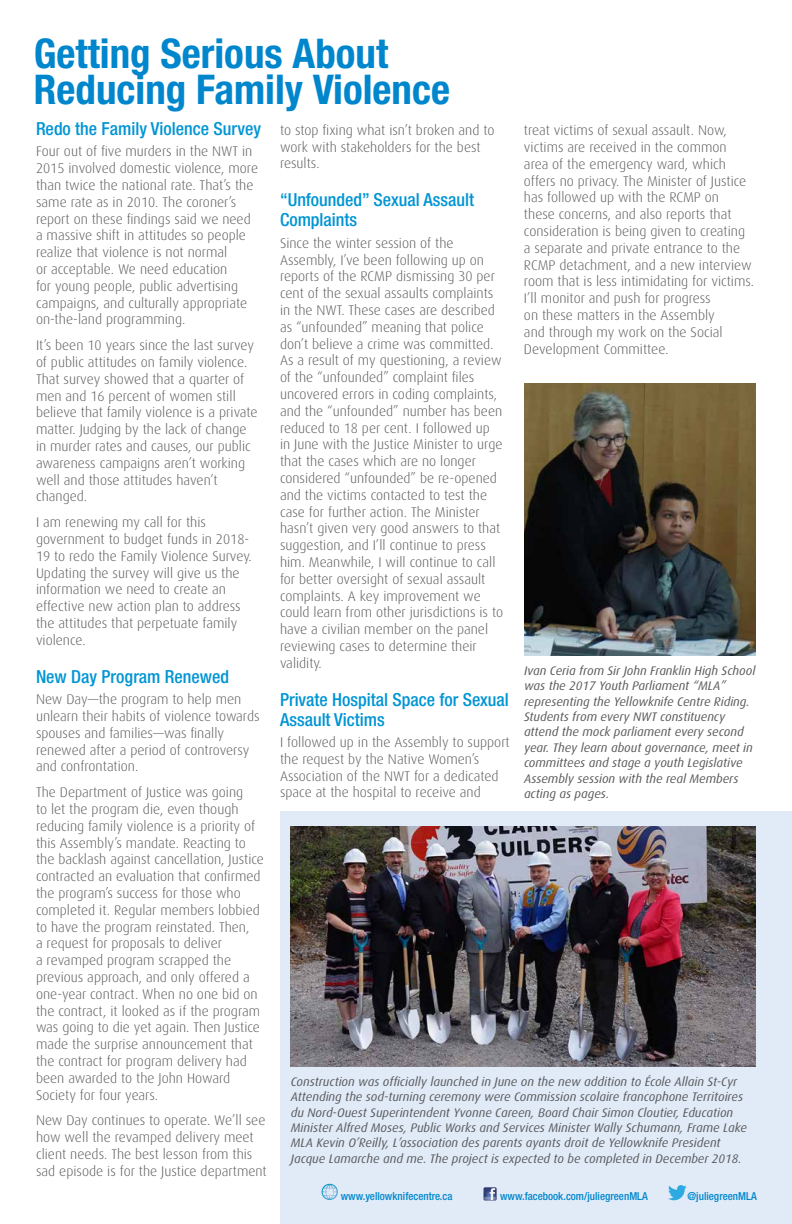
<style>
.page{position:relative;width:792px;height:1224px;background:#fff}
.page>*{position:absolute;margin:0;border:0;box-sizing:border-box;transform-origin:0 0}
.t1{font:700 condensed 41px/36px "Helvetica Neue";color:#0086cc}
.t2{font:500 condensed 18px/20px "Helvetica Neue";color:#0095d4}
.t3{font:300 14px/16.8px "Dax";color:#58595b}
.t4{font:italic 12.4px/15.4px "Dax";color:#5a5b5d}
.t5{font:500 condensed 11px "Helvetica Neue";color:#0086cc}
</style>
<div class="page">
<div style="left:280px;top:811px;width:512px;height:413px;background:#e1ebf8"></div>
<svg style="left:483px;top:1187px;width:14px;height:14px"></svg>
<svg style="left:484px;top:1187px;width:13px;height:14px"></svg>
<svg style="left:668px;top:1185px;width:19px;height:15px"></svg>
<svg style="left:321px;top:1184px;width:17px;height:16px"></svg>
<img style="left:291px;top:826px;width:465px;height:241px">
<img style="left:524px;top:383px;width:232px;height:272px">
<h1 class="t1" style="left:34px;top:35px;width:418px">Getting Serious About<br>Reducing Family Violence</h1>
<p class="t2" style="left:36px;top:118px;width:227px">Redo the Family Violence Survey</p>
<p class="t3" style="left:36px;top:143px;width:224px">Four out of five murders in the NWT in 2015 involved domestic violence, more than twice the national rate. That’s the same rate as in 2010. The coroner’s report on these findings said we need a massive shift in attitudes so people realize that violence is not normal<br>or acceptable. We need education<br>for young people, public advertising campaigns, and culturally appropriate on-the-land programming.</p>
<p class="t3" style="left:36px;top:337px;width:223px">It’s been 10 years since the last survey of public attitudes on family violence.<br>That survey showed that a quarter of men and 16 percent of women still believe that family violence is a private matter. Judging by the lack of change in murder rates and causes, our public awareness campaigns aren’t working well and those attitudes haven’t changed.</p>
<p class="t3" style="left:36px;top:514px;width:217px">I am renewing my call for this government to budget funds in 2018-<br>19 to redo the Family Violence Survey.<br>Updating the survey will give us the information we need to create an effective new action plan to address the attitudes that perpetuate family violence.</p>
<p class="t2" style="left:36px;top:666px;width:195px">New Day Program Renewed</p>
<p class="t3" style="left:36px;top:691px;width:225px">New Day—the program to help men unlearn their habits of violence towards spouses and families—was finally renewed after a period of controversy and confrontation.</p>
<p class="t3" style="left:36px;top:784px;width:229px">The Department of Justice was going<br>to let the program die, even though reducing family violence is a priority of this Assembly’s mandate. Reacting to the backlash against cancellation, Justice contracted an evaluation that confirmed the program’s success for those who completed it. Regular members lobbied to have the program reinstated. Then,<br>a request for proposals to deliver<br>a revamped program scrapped the previous approach, and only offered a one-year contract. When no one bid on the contract, it looked as if the program was going to die yet again. Then Justice made the surprise announcement that the contract for program delivery had been awarded to the John Howard Society for four years.</p>
<p class="t3" style="left:36px;top:1112px;width:232px">New Day continues to operate. We’ll see how well the revamped delivery meet client needs. The best lesson from this sad episode is for the Justice department</p>
<p class="t3" style="left:280px;top:122px;width:216px">to stop fixing what isn’t broken and to work with stakeholders for the best results.</p>
<p class="t2" style="left:280px;top:190px;width:196px">“Unfounded” Sexual Assault<br>Complaints</p>
<p class="t3" style="left:280px;top:235px;width:225px">Since the winter session of the Assembly, I’ve been following up on reports of the RCMP dismissing 30 per cent of the sexual assaults complaints in the NWT. These cases are described as “unfounded” meaning that police don’t believe a crime was committed.<br>As a result of my questioning, a review of the “unfounded” complaint files uncovered errors in coding complaints, and the “unfounded” number has been reduced to 18 per cent. I followed up in June with the Justice Minister to urge that the cases which are no longer considered “unfounded” be re-opened and the victims contacted to test the case for further action. The Minister hasn’t given very good answers to that suggestion, and I’ll continue to press him. Meanwhile, I will continue to call for better oversight of sexual assault complaints. A key improvement we could learn from other jurisdictions is to have a civilian member on the panel reviewing cases to determine their validity.</p>
<p class="t2" style="left:280px;top:689px;width:230px">Private Hospital Space for Sexual<br>Assault Victims</p>
<p class="t3" style="left:280px;top:734px;width:231px">I followed up in the Assembly to support the request by the Native Women’s Association of the NWT for a dedicated space at the hospital to receive and</p>
<p class="t3" style="left:524px;top:122px;width:232px">treat victims of sexual assault. Now, victims are received in the common area of the emergency ward, which offers no privacy. The Minister of Justice has followed up with the RCMP on<br>these concerns, and also reports that consideration is being given to creating a separate and private entrance to the RCMP detachment, and a new interview room that is less intimidating for victims.<br>I’ll monitor and push for progress<br>on these matters in the Assembly<br>and through my work on the Social Development Committee.</p>
<p class="t4" style="left:524px;top:663px;width:233px">Ivan Ceria from Sir John Franklin High School was the 2017 Youth Parliament “MLA” representing the Yellowknife Centre Riding.<br>Students from every NWT constituency attend the mock parliament every second year. They learn about governance, meet in committees and stage a youth Legislative Assembly session with the real Members acting as pages.</p>
<p class="t4" style="left:291px;top:1074px;width:458px">Construction was officially launched in June on the new addition to École Allain St-Cyr Attending the sod-turning ceremony were Commission scolaire francophone Territoires du Nord-Ouest Superintendent Yvonne Careen, Board Chair Simon Cloutier, Education Minister Alfred Moses, Public Works and Services Minister Wally Schumann, Frame Lake MLA Kevin O’Reilly, L’association des parents ayants droit de Yellowknife President Jacque Lamarche and me. The project is expected to be completed in December 2018.</p>
<p class="t5" style="left:341px;top:1189px;width:113px">www.yellowknifecentre.ca</p>
<p class="t5" style="left:500px;top:1189px;width:149px">www.facebook.com/juliegreenMLA</p>
<p class="t5" style="left:687px;top:1189px;width:71px">@juliegreenMLA</p>
</div>
